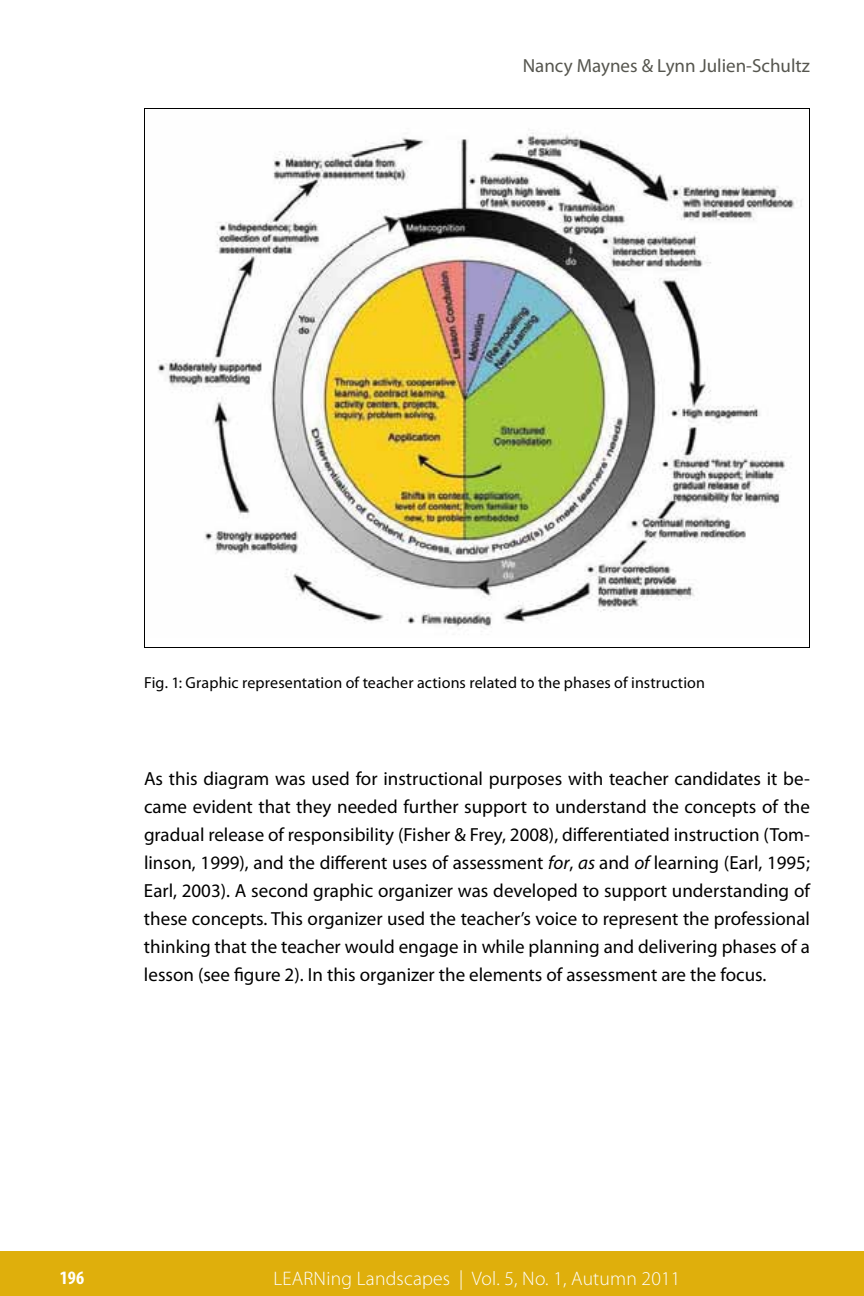
<style>
.page{position:relative;width:864px;height:1296px;background:#fff}
.page>*{position:absolute;margin:0;border:0;box-sizing:border-box;transform-origin:0 0}
.t1{font:300 19.6px "Myriad Pro";letter-spacing:.01em;color:#fff}
.t2{font:19px/28px "Myriad Pro";color:#000;text-align:justify}
.t3{font:19px "Myriad Pro";color:#56564f}
.t4{font:700 condensed 19px "Myriad Pro";color:#fff}
.t5{font:16px "Myriad Pro";letter-spacing:.01em;color:#000}
.s1{font-style:italic}
</style>
<div class="page">
<div style="left:0;top:1251px;width:864px;height:45px;background:#dfaf0c"></div>
<img style="left:157px;top:131px;width:638px;height:498px">
<p class="t3" style="left:523px;top:54px;width:289px">Nancy Maynes &amp; Lynn Julien-Schultz</p>
<p class="t5" style="left:144px;top:673px;width:563px">Fig. 1: Graphic representation of teacher actions related to the phases of instruction</p>
<p class="t2" style="left:144px;top:765px;width:668px">As this diagram was used for instructional purposes with teacher candidates it be&shy;came evident that they needed further support to understand the concepts of the gradual release of responsibility (Fisher &amp; Frey, 2008), differentiated instruction (Tom&shy;linson, 1999), and the different uses of assessment <span class="s1">for</span>, <span class="s1">as</span> and <span class="s1">of</span> learning (Earl, 1995; Earl, 2003). A second graphic organizer was developed to support understanding of these concepts. This organizer used the teacher’s voice to represent the professional thinking that the teacher would engage in while planning and delivering phases of a lesson (see figure 2). In this organizer the elements of assessment are the focus.</p>
<p class="t4" style="left:60px;top:1266px;width:26px">196</p>
<p class="t1" style="left:274px;top:1267px;width:408px">LEARNing Landscapes | Vol. 5, No. 1, Autumn 2011</p>
</div>
